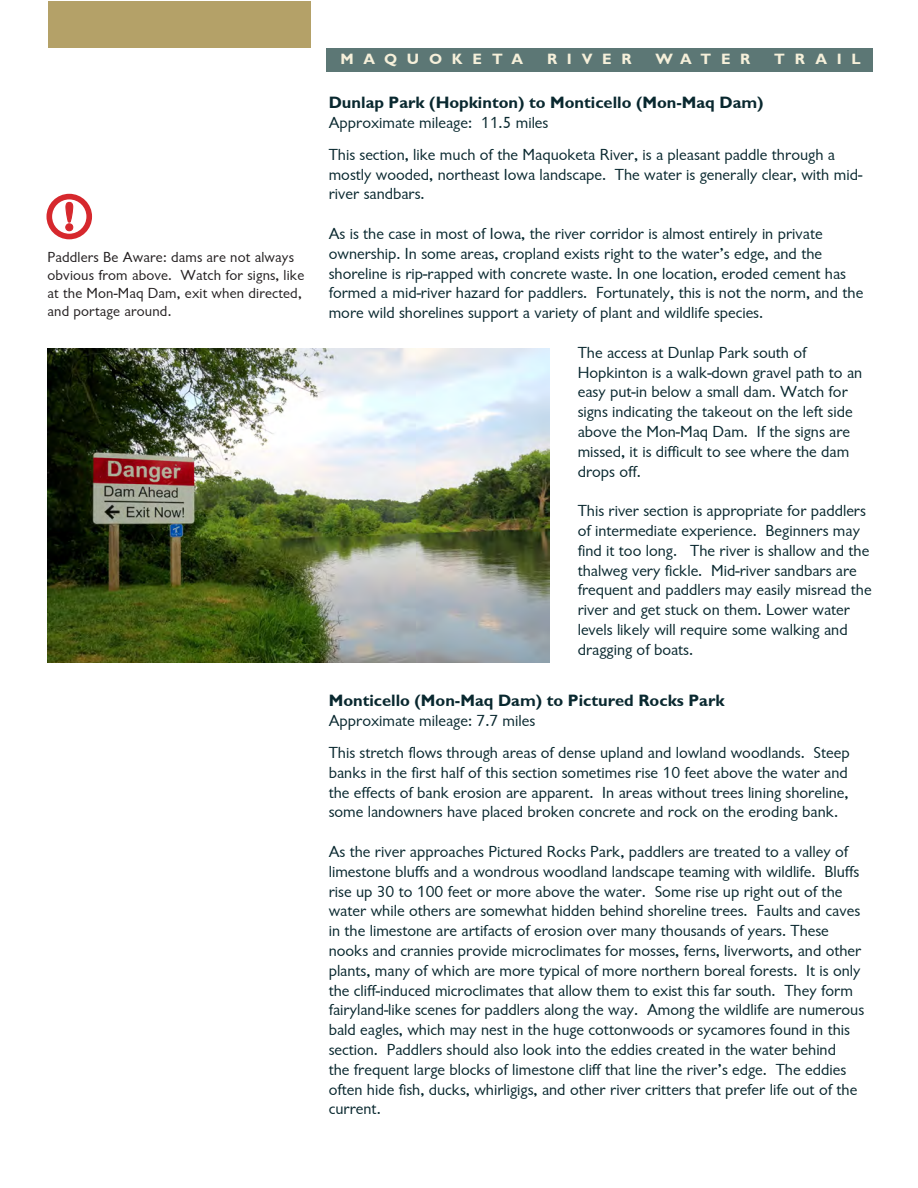
<style>
.page{position:relative;width:918px;height:1188px;background:#fff}
.page>*{position:absolute;margin:0;border:0;box-sizing:border-box;transform-origin:0 0}
.t1{font:16.5px/19.8px "Garrison Sans";color:#09282f}
.t2{font:16.5px "Garrison Sans BOLD";color:#09282f}
.t3{font:15px "Garrison Sans";letter-spacing:.01em;color:#231f20}
.t4{font:15px "Garrison Sans BOLD";letter-spacing:.65em;color:#f6f0da}
</style>
<div class="page">
<div style="left:326px;top:48px;width:546px;height:23px;background:#5c7775"></div>
<div style="left:48px;top:1px;width:262px;height:70px;background:#b4a168"></div>
<div style="left:27px;top:48px;width:283px;height:23px;background:#fff"></div>
<div style="left:46px;top:194px;width:46px;height:45px;border:6px solid #d6282d;border-radius:50%"></div>
<svg style="left:65px;top:201px;width:9px;height:31px"></svg>
<img style="left:48px;top:349px;width:502px;height:314px">
<p class="t3" style="left:48px;top:249px;width:248px">Paddlers Be Aware: dams are not always</p>
<p class="t3" style="left:48px;top:267px;width:258px">obvious from above. Watch for signs, like</p>
<p class="t3" style="left:48px;top:285px;width:256px">at the Mon-Maq Dam, exit when directed,</p>
<p class="t3" style="left:48px;top:303px;width:125px">and portage around.</p>
<p class="t4" style="left:341px;top:51px;width:184px">MAQUOKETA</p>
<p class="t4" style="left:547px;top:51px;width:86px">RIVER</p>
<p class="t4" style="left:655px;top:51px;width:97px">WATER</p>
<p class="t4" style="left:774px;top:51px;width:88px">TRAIL</p>
<p class="t2" style="left:329px;top:94px;width:436px">Dunlap Park (Hopkinton) to Monticello (Mon-Maq Dam)</p>
<p class="t1" style="left:329px;top:113px;width:221px">Approximate mileage: 11.5 miles</p>
<p class="t1" style="left:329px;top:145px;width:535px">This section, like much of the Maquoketa River, is a pleasant paddle through a mostly wooded, northeast Iowa landscape. The water is generally clear, with mid&shy;river sandbars.</p>
<p class="t1" style="left:329px;top:224px;width:536px">As is the case in most of Iowa, the river corridor is almost entirely in private ownership. In some areas, cropland exists right to the water’s edge, and the shoreline is rip-rapped with concrete waste. In one location, eroded cement has formed a mid-river hazard for paddlers. Fortunately, this is not the norm, and the more wild shorelines support a variety of plant and wildlife species.</p>
<p class="t1" style="left:578px;top:343px;width:286px">The access at Dunlap Park south of Hopkinton is a walk-down gravel path to an easy put-in below a small dam. Watch for signs indicating the takeout on the left side above the Mon-Maq Dam. If the signs are missed, it is difficult to see where the dam drops off.</p>
<p class="t1" style="left:578px;top:501px;width:295px">This river section is appropriate for paddlers of intermediate experience. Beginners may find it too long. The river is shallow and the thalweg very fickle. Mid-river sandbars are frequent and paddlers may easily misread the river and get stuck on them. Lower water levels likely will require some walking and dragging of boats.</p>
<p class="t2" style="left:329px;top:692px;width:397px">Monticello (Mon-Maq Dam) to Pictured Rocks Park</p>
<p class="t1" style="left:329px;top:711px;width:208px">Approximate mileage: 7.7 miles</p>
<p class="t1" style="left:329px;top:743px;width:523px;text-align:justify">This stretch flows through areas of dense upland and lowland woodlands. Steep banks in the first half of this section sometimes rise 10 feet above the water and the effects of bank erosion are apparent. In areas without trees lining shoreline, some landowners have placed broken concrete and rock on the eroding bank.</p>
<p class="t1" style="left:329px;top:842px;width:537px">As the river approaches Pictured Rocks Park, paddlers are treated to a valley of limestone bluffs and a wondrous woodland landscape teaming with wildlife. Bluffs rise up 30 to 100 feet or more above the water. Some rise up right out of the water while others are somewhat hidden behind shoreline trees. Faults and caves in the limestone are artifacts of erosion over many thousands of years. These nooks and crannies provide microclimates for mosses, ferns, liverworts, and other plants, many of which are more typical of more northern boreal forests. It is only the cliff-induced microclimates that allow them to exist this far south. They form fairyland-like scenes for paddlers along the way. Among the wildlife are numerous bald eagles, which may nest in the huge cottonwoods or sycamores found in this section. Paddlers should also look into the eddies created in the water behind<br>the frequent large blocks of limestone cliff that line the river’s edge. The eddies often hide fish, ducks, whirligigs, and other river critters that prefer life out of the current.</p>
</div>
